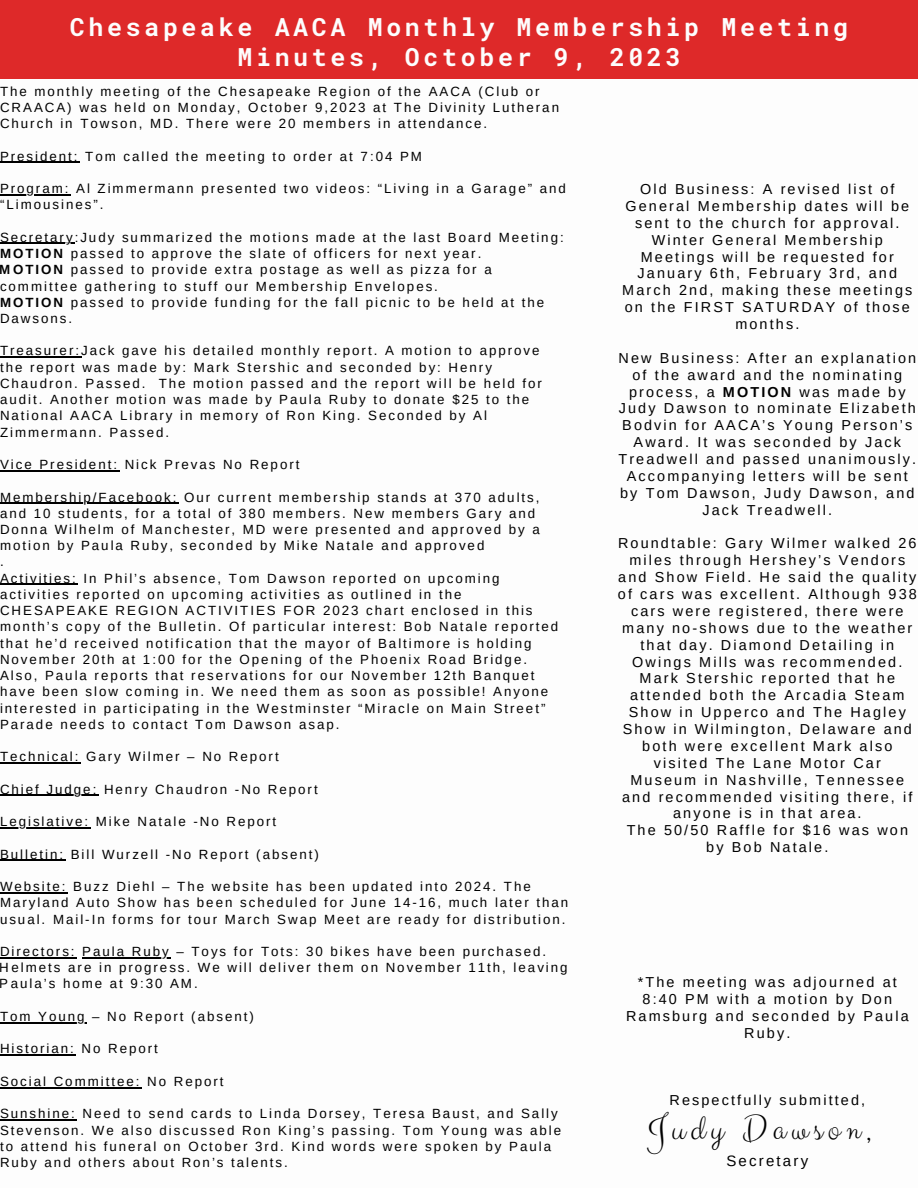
<style>
.page{position:relative;width:918px;height:1188px;background:#fff}
.page>*{position:absolute;margin:0;border:0;box-sizing:border-box;transform-origin:0 0}
.t1{font:36px "Clicker Script";letter-spacing:.15em;color:#000}
.t2{font:700 24.9px/29.8px "Roboto Mono";letter-spacing:.15em;color:#fdfdfd;text-align:center}
.t3{font:15px "Arimo";letter-spacing:.15em;color:#000}
.t4{font:14.4px/16.8px "Arimo";letter-spacing:.15em;color:#000;text-align:center}
.t5{font:13.35px/16.2px "Arimo";letter-spacing:.15em;color:#000}
.s1{font-weight:700}
</style>
<div class="page">
<div style="left:0;top:0;width:918px;height:79px;background:#de2929"></div>
<hr style="left:0;top:162px;width:80px;height:1px;background:#000">
<hr style="left:0;top:194px;width:70px;height:1px;background:#000">
<hr style="left:0;top:243px;width:75px;height:1px;background:#000">
<hr style="left:0;top:357px;width:81px;height:1px;background:#000">
<hr style="left:0;top:470px;width:119px;height:1px;background:#000">
<hr style="left:0;top:503px;width:178px;height:1px;background:#000">
<hr style="left:0;top:584px;width:78px;height:1px;background:#000">
<hr style="left:0;top:762px;width:80px;height:1px;background:#000">
<hr style="left:0;top:795px;width:98px;height:1px;background:#000">
<hr style="left:0;top:827px;width:90px;height:1px;background:#000">
<hr style="left:0;top:860px;width:65px;height:1px;background:#000">
<hr style="left:0;top:892px;width:68px;height:1px;background:#000">
<hr style="left:0;top:957px;width:77px;height:1px;background:#000">
<hr style="left:82px;top:957px;width:89px;height:1px;background:#000">
<hr style="left:0;top:1022px;width:87px;height:1px;background:#000">
<hr style="left:0;top:1054px;width:76px;height:2px;background:#000">
<hr style="left:0;top:1087px;width:141px;height:1px;background:#000">
<hr style="left:0;top:1119px;width:77px;height:2px;background:#000">
<h2 class="t2" style="left:70px;top:11px;width:780px">Chesapeake AACA Monthly Membership Meeting<br>Minutes, October 9, 2023</h2>
<p class="t5" style="left:0;top:83px;width:561px">The monthly meeting of the Chesapeake Region of the AACA (Club or<br>CRAACA) was held on Monday, October 9,2023 at The Divinity Lutheran<br>Church in Towson, MD. There were 20 members in attendance.</p>
<p class="t5" style="left:0;top:148px;width:424px">President: Tom called the meeting to order at 7:04 PM</p>
<p class="t5" style="left:0;top:180px;width:567px">Program: Al Zimmermann presented two videos: “Living in a Garage” and “Limousines”.</p>
<p class="t5" style="left:0;top:229px;width:565px">Secretary:Judy summarized the motions made at the last Board Meeting:<br><span class="s1">MOTION</span> passed to approve the slate of officers for next year.<br><span class="s1">MOTION</span> passed to provide extra postage as well as pizza for a committee gathering to stuff our Membership Envelopes.<br><span class="s1">MOTION</span> passed to provide funding for the fall picnic to be held at the Dawsons.</p>
<p class="t5" style="left:0;top:343px;width:543px">Treasurer:Jack gave his detailed monthly report. A motion to approve the report was made by: Mark Stershic and seconded by: Henry Chaudron. Passed. The motion passed and the report will be held for audit. Another motion was made by Paula Ruby to donate $25 to the National AACA Library in memory of Ron King. Seconded by Al Zimmermann. Passed.</p>
<p class="t5" style="left:0;top:456px;width:301px">Vice President: Nick Prevas No Report</p>
<p class="t5" style="left:0;top:489px;width:560px">Membership/Facebook: Our current membership stands at 370 adults, and 10 students, for a total of 380 members. New members Gary and Donna Wilhelm of Manchester, MD were presented and approved by a motion by Paula Ruby, seconded by Mike Natale and approved<br>.<br>Activities: In Phil’s absence, Tom Dawson reported on upcoming activities reported on upcoming activities as outlined in the CHESAPEAKE REGION ACTIVITIES FOR 2023 chart enclosed in this month’s copy of the Bulletin. Of particular interest: Bob Natale reported that he’d received notification that the mayor of Baltimore is holding November 20th at 1:00 for the Opening of the Phoenix Road Bridge.<br>Also, Paula reports that reservations for our November 12th Banquet have been slow coming in. We need them as soon as possible! Anyone interested in participating in the Westminster “Miracle on Main Street” Parade needs to contact Tom Dawson asap.</p>
<p class="t5" style="left:0;top:749px;width:280px">Technical: Gary Wilmer – No Report</p>
<p class="t5" style="left:0;top:781px;width:319px">Chief Judge: Henry Chaudron -No Report</p>
<p class="t5" style="left:0;top:814px;width:278px">Legislative: Mike Natale -No Report</p>
<p class="t5" style="left:0;top:846px;width:320px">Bulletin: Bill Wurzell -No Report (absent)</p>
<p class="t5" style="left:0;top:878px;width:570px">Website: Buzz Diehl – The website has been updated into 2024. The<br>Maryland Auto Show has been scheduled for June 14-16, much later than usual. Mail-In forms for tour March Swap Meet are ready for distribution.</p>
<p class="t5" style="left:0;top:943px;width:569px">Directors: Paula Ruby – Toys for Tots: 30 bikes have been purchased.<br>Helmets are in progress. We will deliver them on November 11th, leaving<br>Paula’s home at 9:30 AM.</p>
<p class="t5" style="left:0;top:1008px;width:255px">Tom Young – No Report (absent)</p>
<p class="t5" style="left:0;top:1041px;width:160px">Historian: No Report</p>
<p class="t5" style="left:0;top:1073px;width:225px">Social Committee: No Report</p>
<p class="t5" style="left:0;top:1106px;width:563px">Sunshine: Need to send cards to Linda Dorsey, Teresa Baust, and Sally Stevenson. We also discussed Ron King’s passing. Tom Young was able to attend his funeral on October 3rd. Kind words were spoken by Paula Ruby and others about Ron’s talents.</p>
<p class="t4" style="left:622px;top:181px;width:292px">Old Business: A revised list of<br>General Membership dates will be sent to the church for approval.<br>Winter General Membership<br>Meetings will be requested for<br>January 6th, February 3rd, and<br>March 2nd, making these meetings on the FIRST SATURDAY of those months.</p>
<p class="t4" style="left:618px;top:350px;width:299px">New Business: After an explanation of the award and the nominating process, a <span class="s1">MOTION</span> was made by<br>Judy Dawson to nominate Elizabeth<br>Bodvin for AACA’s Young Person’s<br>Award. It was seconded by Jack<br>Treadwell and passed unanimously.<br>Accompanying letters will be sent by Tom Dawson, Judy Dawson, and<br>Jack Treadwell.</p>
<p class="t4" style="left:618px;top:535px;width:300px">Roundtable: Gary Wilmer walked 26 miles through Hershey’s Vendors and Show Field. He said the quality of cars was excellent. Although 938 cars were registered, there were many no-shows due to the weather that day. Diamond Detailing in<br>Owings Mills was recommended.<br>Mark Stershic reported that he attended both the Arcadia Steam<br>Show in Upperco and The Hagley<br>Show in Wilmington, Delaware and both were excellent Mark also visited The Lane Motor Car<br>Museum in Nashville, Tennessee and recommended visiting there, if anyone is in that area.<br>The 50/50 Raffle for $16 was won by Bob Natale.</p>
<p class="t4" style="left:626px;top:974px;width:284px">*The meeting was adjourned at<br>8:40 PM with a motion by Don<br>Ramsburg and seconded by Paula<br>Ruby.</p>
<p class="t4" style="left:669px;top:1092px;width:197px">Respectfully submitted,</p>
<h1 class="t1" style="left:647px;top:1107px;width:226px">Judy Dawson,</h1>
<p class="t3" style="left:726px;top:1151px;width:83px">Secretary</p>
</div>
